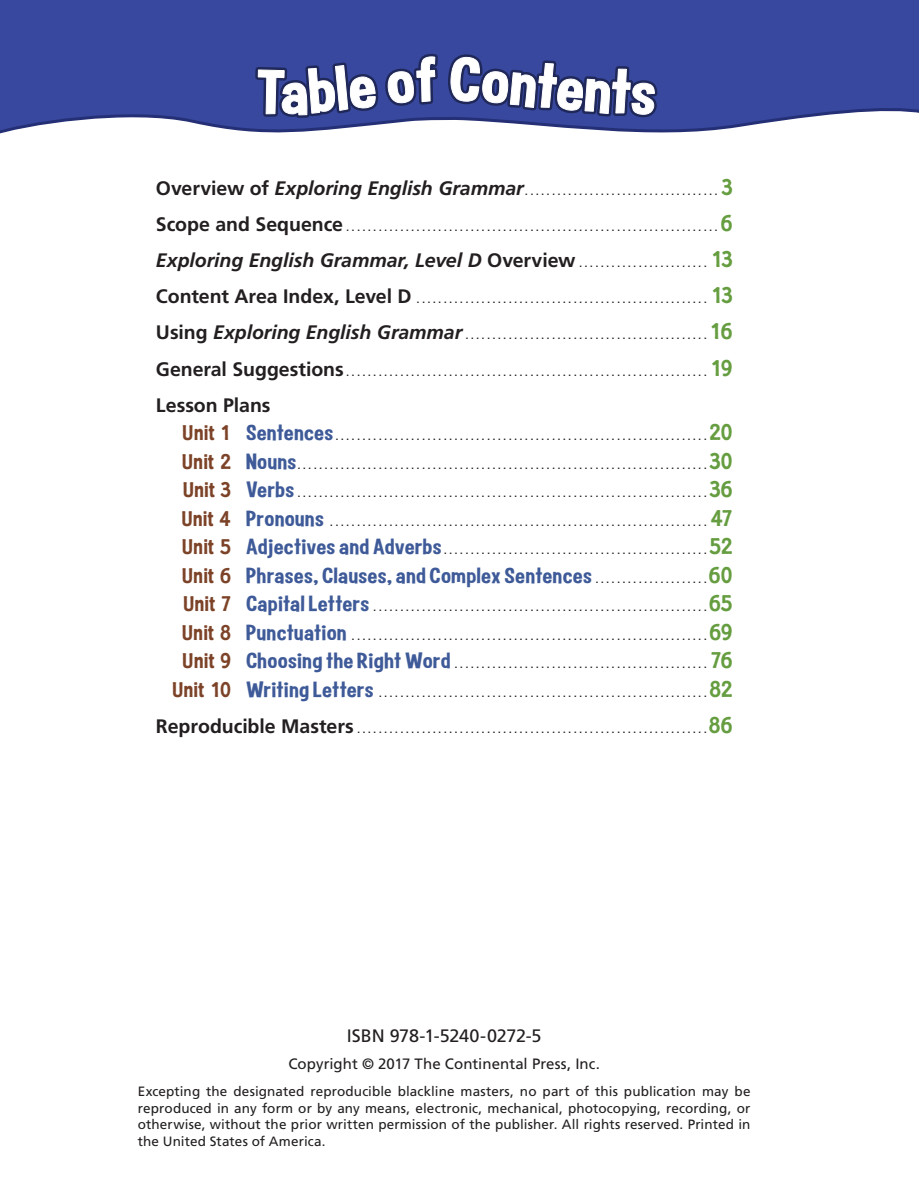
<style>
.page{position:relative;width:919px;height:1189px;background:#fff}
.page>*{position:absolute;margin:0;border:0;box-sizing:border-box;transform-origin:0 0}
.t1{font:24px "Curse Casual JVE";letter-spacing:.015em;color:#3e5a98;scale:1.25 1}
.t2{font:italic 700 19.5px "Frutiger";letter-spacing:-.005em;color:#231f20}
.t3{font:700 19.5px "Frutiger";letter-spacing:-.005em;color:#231f20}
.t4{font:18px "Frutiger";letter-spacing:-.015em;color:#231f20}
.t5{font:300 16.5px/28.5px "Frutiger";color:#231f20;text-align:justify}
.t6{font:15px "Frutiger";color:#231f20}
.t7{font:13.5px/16.5px "Frutiger";letter-spacing:.005em;color:#231f20;text-align:justify}
.s1{font-weight:700;font-size:19.5px}
.s2{font-weight:700;font-style:italic;font-size:19.5px}
.s3{font-family:"Berliner Grotesk";font-weight:500;font-size:22.5px;color:#659d40}
.s4{font-style:normal}
.s5{font-weight:300;font-style:normal;font-size:16.5px}
.s6{font-family:"Berliner Grotesk";font-weight:500;font-style:normal;font-size:22.5px;color:#659d40}
.s7{font-family:"Berliner Grotesk";font-weight:500;font-size:21px;color:#7c4328}
.s8{font-family:"Curse Casual JVE";font-weight:400;font-size:24px;color:#3e5a98}
.s9{font-family:"Frutiger";font-weight:300;font-size:16.5px;color:#231f20}
</style>
<div class="page">
<div style="left:0;top:0;width:918px;height:19px;background:#37489e"></div>
<svg style="left:0;top:19px;width:918px;height:115px;background:#4958a0"></svg>
<p class="t5" style="left:156px;top:172px;width:578px;line-height:36px"><span class="s1">Overview of</span> <span class="s2">Exploring English Grammar</span>.................................... <span class="s3">3<br></span><span class="s1">Scope and Sequence</span>.....................................................................<span class="s3">6</span></p>
<p class="t2" style="left:156px;top:249px;width:578px">Exploring English Grammar, Level D <span class="s4">Overview</span> <span class="s5">........................</span> <span class="s6">13</span></p>
<p class="t5" style="left:156px;top:280px;width:578px;line-height:36px"><span class="s1">Content Area Index, Level D</span> ...................................................... <span class="s3">13<br></span><span class="s1">Using</span> <span class="s2">Exploring English Grammar</span>.............................................<span class="s3">16<br></span><span class="s1">General Suggestions</span>................................................................... <span class="s3">19</span></p>
<p class="t3" style="left:156px;top:393px;width:116px">Lesson Plans</p>
<p class="t5" style="left:181px;top:420px;width:552px"><span class="s7">Unit 1</span> <span class="s8">Sentences</span>.....................................................................<span class="s3">20<br></span><span class="s7">Unit 2</span> <span class="s8">Nouns</span>............................................................................<span class="s3">30<br></span><span class="s7">Unit 3</span> <span class="s8">Verbs</span>............................................................................<span class="s3">36<br></span><span class="s7">Unit 4</span> <span class="s8">Pronouns</span> ...................................................................... <span class="s3">47<br></span><span class="s7">Unit 5</span> <span class="s8">Adjectives and Adverbs</span>.................................................<span class="s3">52</span></p>
<p class="t1" style="left:182px;top:562px;width:442px"><span class="s7">Unit 6</span> Phrases, Clauses, and Complex Sentences<span class="s9">.....................</span><span class="s3">60</span></p>
<p class="t5" style="left:172px;top:591px;width:561px;text-align:right"><span class="s7">Unit 7</span> <span class="s8">Capital Letters</span>..............................................................<span class="s3">65<br></span><span class="s7">Unit 8</span> <span class="s8">Punctuation</span> ..................................................................<span class="s3">69<br></span><span class="s7">Unit 9</span> <span class="s8">Choosing the Right Word</span>............................................... <span class="s3">76<br></span><span class="s7">Unit 10</span> <span class="s8">Writing Letters</span> .............................................................<span class="s3">82</span></p>
<p class="t5" style="left:156px;top:712px;width:578px"><span class="s1">Reproducible Masters</span>.................................................................<span class="s3">86</span></p>
<p class="t4" style="left:346px;top:1025px;width:196px">ISBN 978-1-5240-0272-5</p>
<p class="t6" style="left:288px;top:1054px;width:313px">Copyright © 2017 The Continental Press, Inc.</p>
<p class="t7" style="left:138px;top:1082px;width:614px">Excepting the designated reproducible blackline masters, no part of this publication may be reproduced in any form or by any means, electronic, mechanical, photocopying, recording, or otherwise, without the prior written permission of the publisher. All rights reserved. Printed in the United States of America.</p>
</div>
